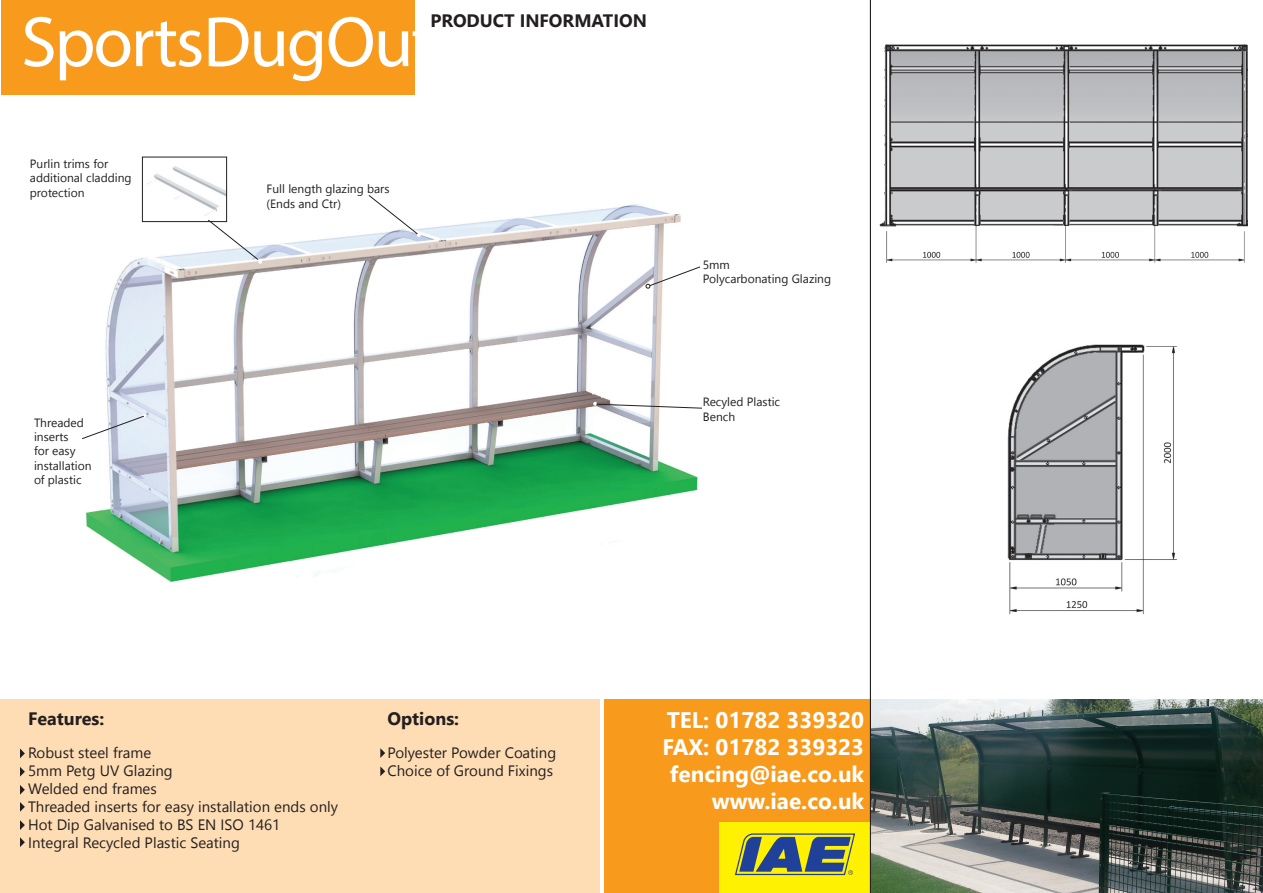
<style>
.page{position:relative;width:1263px;height:893px;background:#fff}
.page>*{position:absolute;margin:0;border:0;box-sizing:border-box;transform-origin:0 0}
.t1{font:72px "Myriad Pro";letter-spacing:-.03em;color:#fff}
.t2{font:700 22.5px/27px "Nirmala UI";color:#fff;text-align:right}
.t3{font:700 18px "Nirmala UI";color:#231f20}
.t4{font:15px/18px "Nirmala UI";color:#231f20}
.t5{font:12px/14.4px "Nirmala UI";color:#231f20}
</style>
<div class="page">
<div style="left:1px;top:0;width:414px;height:95px;background:#f89a1c"></div>
<img style="left:86px;top:183px;width:612px;height:399px">
<img style="left:144px;top:166px;width:81px;height:54px">
<div style="left:142px;top:157px;width:85px;height:65px;border:1px solid #231f20"></div>
<svg style="left:368px;top:194px;width:53px;height:43px"></svg>
<svg style="left:207px;top:219px;width:55px;height:45px"></svg>
<svg style="left:593px;top:402px;width:109px;height:7px"></svg>
<svg style="left:82px;top:414px;width:64px;height:26px"></svg>
<svg style="left:646px;top:266px;width:55px;height:22px"></svg>
<img style="left:871px;top:700px;width:392px;height:193px">
<img style="left:879px;top:44px;width:368px;height:219px">
<img style="left:1007px;top:344px;width:170px;height:271px">
<div style="left:605px;top:700px;width:266px;height:193px;background:#f89a1c"></div>
<div style="left:0;top:700px;width:599px;height:193px;background:#feddb4"></div>
<div style="left:719px;top:823px;width:150px;height:70px;background:#fff101"></div>
<svg style="left:735px;top:833px;width:121px;height:43px"></svg>
<hr style="left:870px;top:0;width:1px;height:893px;background:#231f20">
<svg style="left:20px;top:748px;width:5px;height:10px"></svg>
<svg style="left:20px;top:767px;width:5px;height:10px"></svg>
<svg style="left:20px;top:785px;width:5px;height:10px"></svg>
<svg style="left:20px;top:802px;width:5px;height:10px"></svg>
<svg style="left:380px;top:748px;width:5px;height:10px"></svg>
<svg style="left:380px;top:766px;width:5px;height:10px"></svg>
<svg style="left:20px;top:820px;width:5px;height:10px"></svg>
<svg style="left:20px;top:837px;width:5px;height:10px"></svg>
<h1 class="t1" style="left:21px;top:-2px;width:415px">Sports Dug Out</h1>
<p class="t3" style="left:430px;top:6px;width:218px">PRODUCT INFORMATION</p>
<p class="t5" style="left:30px;top:156px;width:103px">Purlin trims for additional cladding protection</p>
<p class="t5" style="left:34px;top:414px;width:59px">Threaded inserts<br>for easy installation of plastic</p>
<p class="t5" style="left:267px;top:181px;width:124px">Full length glazing bars (Ends and Ctr)</p>
<p class="t5" style="left:703px;top:256px;width:130px">5mm<br>Polycarbonating Glazing</p>
<p class="t5" style="left:703px;top:394px;width:79px">Recyled Plastic<br>Bench</p>
<p class="t3" style="left:28px;top:703px;width:78px">Features:</p>
<p class="t4" style="left:28px;top:742px;width:312px">Robust steel frame<br>5mm Petg UV Glazing<br>Welded end frames<br>Threaded inserts for easy installation ends only<br>Hot Dip Galvanised to BS EN ISO 1461<br>Integral Recycled Plastic Seating</p>
<p class="t3" style="left:387px;top:703px;width:73px">Options:</p>
<p class="t4" style="left:387px;top:742px;width:170px">Polyester Powder Coating<br>Choice of Ground Fixings</p>
<h2 class="t2" style="left:662px;top:704px;width:203px">TEL: 01782 339320<br>FAX: 01782 339323 fencing@iae.co.uk www.iae.co.uk</h2>
</div>
